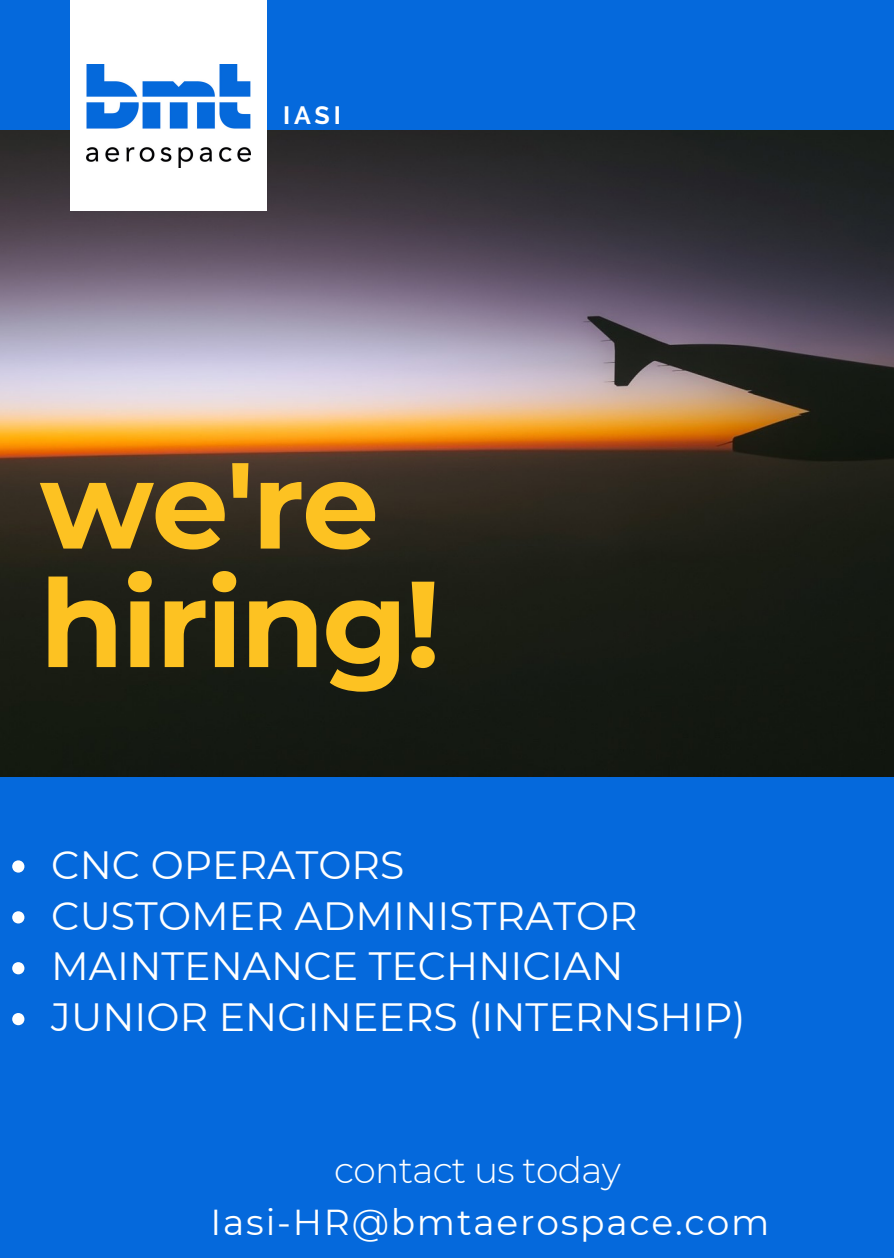
<style>
.page{position:relative;width:894px;height:1258px;background:#fff}
.page>*{position:absolute;margin:0;border:0;box-sizing:border-box;transform-origin:0 0}
.t1{font:700 122.1px/118.5px "Montserrat";letter-spacing:-.02em;color:#fdc222}
.t2{font:39.3px/51px "Montserrat";letter-spacing:.005em;color:#fff}
.t3{font:36px "Montserrat";letter-spacing:.05em;color:#fff}
.t4{font:300 36px "Montserrat";letter-spacing:-.02em;color:#fff}
.t5{font:700 24.9px "Raleway";color:#fff}
</style>
<div class="page">
<div style="left:0;top:0;width:893px;height:1258px;background:#0569dc"></div>
<img style="left:0;top:130px;width:893px;height:647px">
<div style="left:70px;top:0;width:196px;height:211px;background:#fff"></div>
<svg style="left:12px;top:860px;width:12px;height:12px"></svg>
<svg style="left:12px;top:911px;width:12px;height:12px"></svg>
<svg style="left:12px;top:962px;width:12px;height:12px"></svg>
<svg style="left:12px;top:1013px;width:12px;height:12px"></svg>
<img style="left:86px;top:64px;width:165px;height:104px">
<p class="t5" style="left:283px;top:101px;width:59px">IASI</p>
<h1 class="t1" style="left:40px;top:445px;width:402px">we're hiring!</h1>
<p class="t2" style="left:51px;top:839px;width:695px">CNC OPERATORS<br>CUSTOMER ADMINISTRATOR<br>MAINTENANCE TECHNICIAN<br>JUNIOR ENGINEERS (INTERNSHIP)</p>
<p class="t4" style="left:334px;top:1148px;width:288px">contact us today</p>
<p class="t3" style="left:210px;top:1200px;width:560px">Iasi-HR@bmtaerospace.com</p>
</div>
